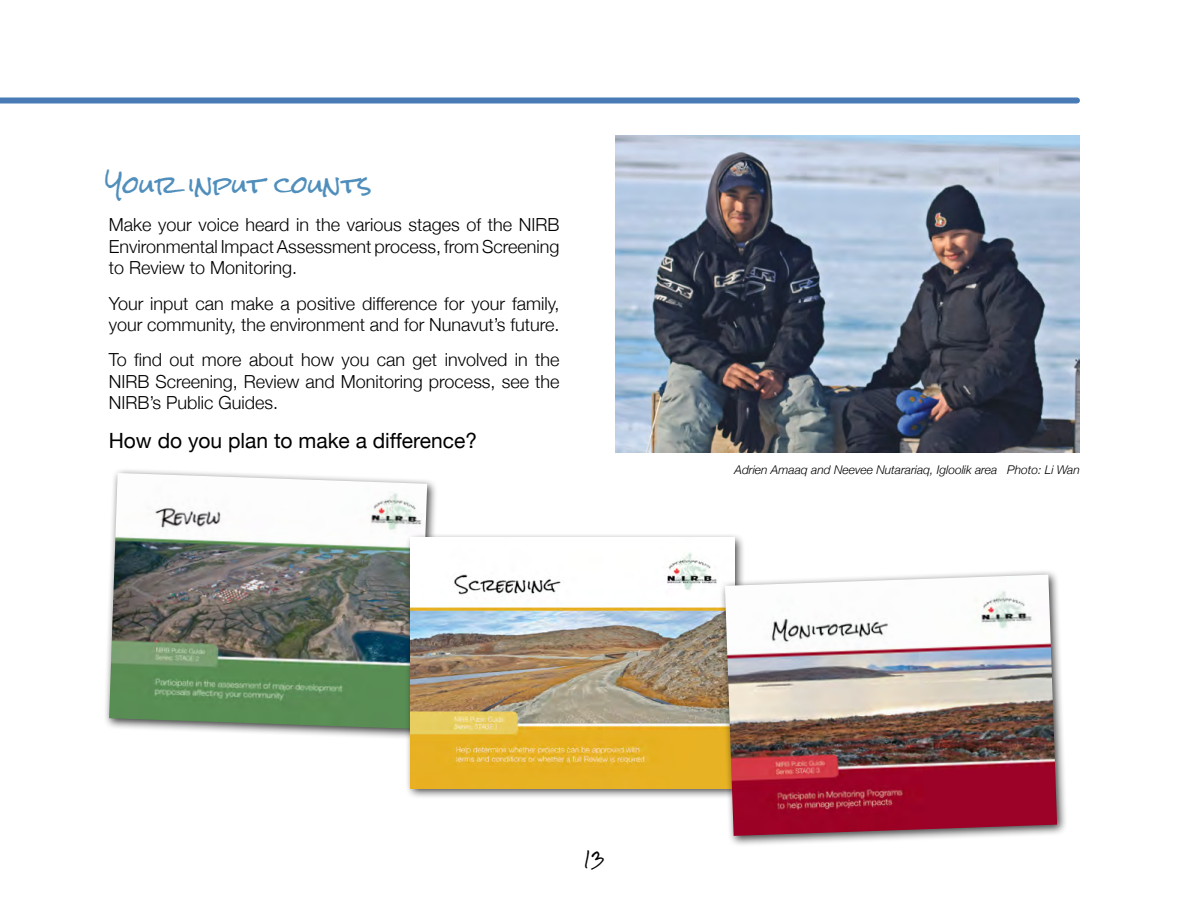
<style>
.page{position:relative;width:1188px;height:918px;background:#fff}
.page>*{position:absolute;margin:0;border:0;box-sizing:border-box;transform-origin:0 0}
.t1{font:24px "Rock Salt";color:#508ebc}
.t2{font:21px "Helvetica Neue";color:#000}
.t3{font:300 18px/21.6px "Helvetica Neue";color:#000;text-align:justify}
.t4{font:15px "Rock Salt";color:#000}
.t5{font:italic 300 12px "Helvetica Neue";color:#000}
</style>
<div class="page">
<img style="left:616px;top:135px;width:464px;height:317px">
<div style="left:103px;top:467px;width:336px;height:273px;background:#000;opacity:.75"></div>
<img style="left:109px;top:473px;width:318px;height:256px">
<div style="left:405px;top:532px;width:340px;height:267px;background:#000;opacity:.75"></div>
<img style="left:410px;top:538px;width:324px;height:250px">
<div style="left:720px;top:569px;width:348px;height:278px;background:#000;opacity:.75"></div>
<img style="left:725px;top:575px;width:332px;height:261px">
<div style="left:0;top:97px;width:1077px;height:6px;background:#497cb6"></div>
<h1 class="t1" style="left:105px;top:172px;width:268px">Your input counts</h1>
<p class="t3" style="left:109px;top:213px;width:452px">Make your voice heard in the various stages of the NIRB Environmental Impact Assessment process, from Screening to Review to Monitoring.</p>
<p class="t3" style="left:109px;top:291px;width:452px">Your input can make a positive difference for your family, your community, the environment and for Nunavut’s future.</p>
<p class="t3" style="left:109px;top:348px;width:452px">To find out more about how you can get involved in the NIRB Screening, Review and Monitoring process, see the NIRB’s Public Guides.</p>
<p class="t2" style="left:109px;top:426px;width:370px">How do you plan to make a difference?</p>
<p class="t5" style="left:735px;top:460px;width:347px">Adrien Amaaq and Neevee Nutarariaq, Igloolik area Photo: Li Wan</p>
<p class="t4" style="left:583px;top:851px;width:23px">13</p>
</div>
